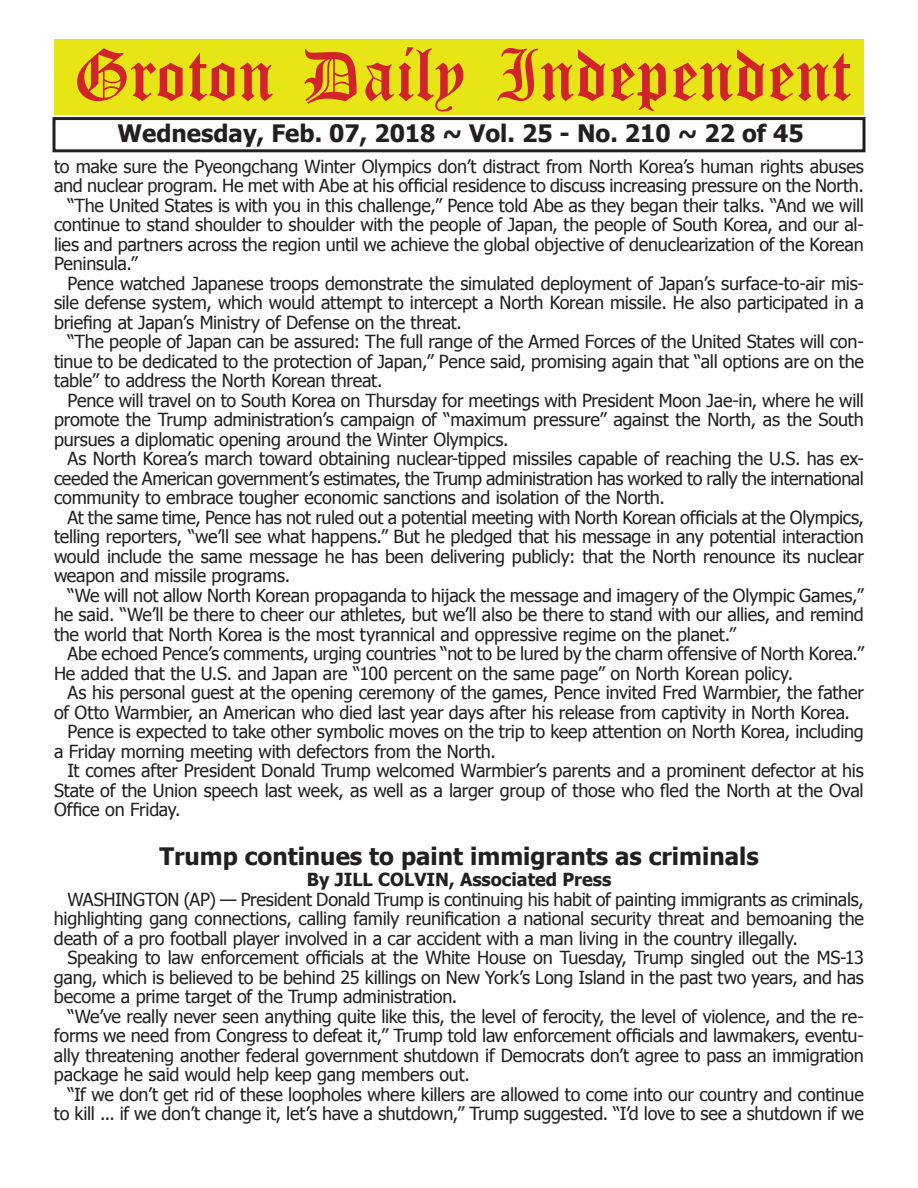
<style>
.page{position:relative;width:918px;height:1188px;background:#fff}
.page>*{position:absolute;margin:0;border:0;box-sizing:border-box;transform-origin:0 0}
.t1{font:54px "Old English Five";color:#d1232a}
.t2{font:700 24px "Tahoma";color:#231f20}
.t3{font:18px/19.5px "Tahoma";letter-spacing:-.015em;color:#231f20;text-align:justify}
.t4{font:700 18px "Tahoma";color:#231f20}
</style>
<div class="page">
<div style="left:52px;top:117px;width:814px;height:35px;border:3px solid #231f20"></div>
<div style="left:54px;top:40px;width:810px;height:75px;background:#e7e515"></div>
<h1 class="t1" style="left:73px;top:50px;width:779px">Groton Daily Independent</h1>
<h2 class="t2" style="left:118px;top:116px;width:688px">Wednesday, Feb. 07, 2018 ~ Vol. 25 - No. 210 ~ 22 of 45</h2>
<p class="t3" style="left:54px;top:156px;width:811px">to make sure the Pyeongchang Winter Olympics don’t distract from North Korea’s human rights abuses</p>
<p class="t3" style="left:54px;top:175px;width:811px">and nuclear program. He met with Abe at his official residence to discuss increasing pressure on the North.</p>
<p class="t3" style="left:68px;top:195px;width:798px">“The United States is with you in this challenge,” Pence told Abe as they began their talks. “And we will</p>
<p class="t3" style="left:54px;top:214px;width:812px">continue to stand shoulder to shoulder with the people of Japan, the people of South Korea, and our al-</p>
<p class="t3" style="left:54px;top:234px;width:811px">lies and partners across the region until we achieve the global objective of denuclearization of the Korean</p>
<p class="t3" style="left:54px;top:253px;width:85px">Peninsula.”</p>
<p class="t3" style="left:68px;top:273px;width:798px">Pence watched Japanese troops demonstrate the simulated deployment of Japan’s surface-to-air mis-</p>
<p class="t3" style="left:54px;top:292px;width:811px">sile defense system, which would attempt to intercept a North Korean missile. He also participated in a</p>
<p class="t3" style="left:54px;top:312px;width:410px">briefing at Japan’s Ministry of Defense on the threat.</p>
<p class="t3" style="left:68px;top:331px;width:798px">“The people of Japan can be assured: The full range of the Armed Forces of the United States will con-</p>
<p class="t3" style="left:54px;top:351px;width:811px">tinue to be dedicated to the protection of Japan,” Pence said, promising again that “all options are on the</p>
<p class="t3" style="left:54px;top:370px;width:330px">table” to address the North Korean threat.</p>
<p class="t3" style="left:68px;top:390px;width:798px">Pence will travel on to South Korea on Thursday for meetings with President Moon Jae-in, where he will</p>
<p class="t3" style="left:54px;top:409px;width:811px">promote the Trump administration’s campaign of “maximum pressure” against the North, as the South</p>
<p class="t3" style="left:54px;top:429px;width:456px">pursues a diplomatic opening around the Winter Olympics.</p>
<p class="t3" style="left:68px;top:448px;width:798px">As North Korea’s march toward obtaining nuclear-tipped missiles capable of reaching the U.S. has ex-</p>
<p class="t3" style="left:54px;top:468px;width:811px">ceeded the American government’s estimates, the Trump administration has worked to rally the international</p>
<p class="t3" style="left:54px;top:487px;width:612px">community to embrace tougher economic sanctions and isolation of the North.</p>
<p class="t3" style="left:68px;top:507px;width:798px">At the same time, Pence has not ruled out a potential meeting with North Korean officials at the Olympics,</p>
<p class="t3" style="left:54px;top:526px;width:811px">telling reporters, “we’ll see what happens.” But he pledged that his message in any potential interaction</p>
<p class="t3" style="left:54px;top:546px;width:811px">would include the same message he has been delivering publicly: that the North renounce its nuclear</p>
<p class="t3" style="left:54px;top:565px;width:238px">weapon and missile programs.</p>
<p class="t3" style="left:68px;top:585px;width:798px">“We will not allow North Korean propaganda to hijack the message and imagery of the Olympic Games,”</p>
<p class="t3" style="left:54px;top:604px;width:811px">he said. “We’ll be there to cheer our athletes, but we’ll also be there to stand with our allies, and remind</p>
<p class="t3" style="left:54px;top:624px;width:684px">the world that North Korea is the most tyrannical and oppressive regime on the planet.”</p>
<p class="t3" style="left:68px;top:643px;width:798px">Abe echoed Pence’s comments, urging countries “not to be lured by the charm offensive of North Korea.”</p>
<p class="t3" style="left:54px;top:663px;width:741px">He added that the U.S. and Japan are “100 percent on the same page” on North Korean policy.</p>
<p class="t3" style="left:68px;top:682px;width:798px">As his personal guest at the opening ceremony of the games, Pence invited Fred Warmbier, the father</p>
<p class="t3" style="left:54px;top:702px;width:798px">of Otto Warmbier, an American who died last year days after his release from captivity in North Korea.</p>
<p class="t3" style="left:68px;top:721px;width:798px">Pence is expected to take other symbolic moves on the trip to keep attention on North Korea, including</p>
<p class="t3" style="left:54px;top:741px;width:443px">a Friday morning meeting with defectors from the North.</p>
<p class="t3" style="left:68px;top:760px;width:798px">It comes after President Donald Trump welcomed Warmbier’s parents and a prominent defector at his</p>
<p class="t3" style="left:54px;top:780px;width:811px">State of the Union speech last week, as well as a larger group of those who fled the North at the Oval</p>
<p class="t3" style="left:54px;top:799px;width:128px">Office on Friday.</p>
<h2 class="t2" style="left:159px;top:839px;width:601px">Trump continues to paint immigrants as criminals</h2>
<p class="t4" style="left:307px;top:867px;width:306px">By JILL COLVIN, Associated Press</p>
<p class="t3" style="left:54px;top:889px;width:811px;text-indent:14px">WASHINGTON (AP) — President Donald Trump is continuing his habit of painting immigrants as criminals, highlighting gang connections, calling family reunification a national security threat and bemoaning the death of a pro football player involved in a car accident with a man living in the country illegally.</p>
<p class="t3" style="left:54px;top:947px;width:811px;text-indent:14px">Speaking to law enforcement officials at the White House on Tuesday, Trump singled out the MS-13 gang, which is believed to be behind 25 killings on New York’s Long Island in the past two years, and has become a prime target of the Trump administration.</p>
<p class="t3" style="left:54px;top:1006px;width:811px;text-indent:14px">“We’ve really never seen anything quite like this, the level of ferocity, the level of violence, and the re&shy;forms we need from Congress to defeat it,” Trump told law enforcement officials and lawmakers, eventu&shy;ally threatening another federal government shutdown if Democrats don’t agree to pass an immigration package he said would help keep gang members out.</p>
<p class="t3" style="left:54px;top:1084px;width:811px;text-align:right">“If we don’t get rid of these loopholes where killers are allowed to come into our country and continue to kill ... if we don’t change it, let’s have a shutdown,” Trump suggested. “I’d love to see a shutdown if we</p>
</div>
